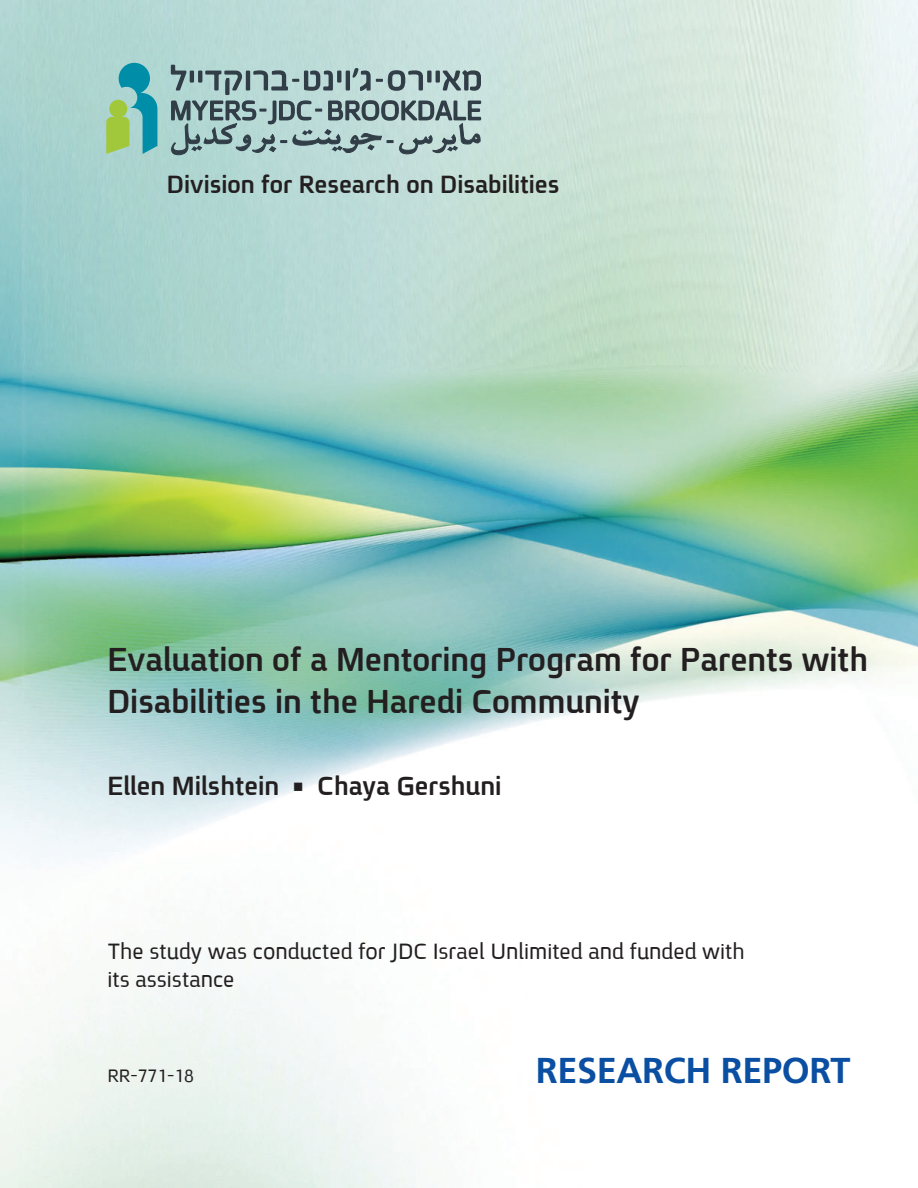
<style>
.page{position:relative;width:918px;height:1188px;background:#fff}
.page>*{position:absolute;margin:0;border:0;box-sizing:border-box;transform-origin:0 0}
.t1{font:700 36px/42px "Fb Spoiler Eng";color:#231f20}
.t2{font:700 36px "Frutiger";letter-spacing:-.01em;color:#0a4fa2}
.t3{font:700 28.5px "Fb Spoiler Eng";color:#231f20}
.t4{font:700 27px "Fb Spoiler Eng";color:#231f20}
.t5{font:24px/28.5px "Fb Spoiler Eng";color:#231f20}
.t6{font:19.5px "Fb Spoiler Eng";color:#231f20}
.s1{font-family:"Minion Pro";font-weight:400}
</style>
<div class="page">
<img style="left:0;top:0;width:918px;height:1188px">
<svg style="left:106px;top:63px;width:51px;height:91px;background:#6fb9a2"></svg>
<svg style="left:170px;top:64px;width:312px;height:91px;background:#97b1b1"></svg>
<p class="t4" style="left:167px;top:171px;width:394px">Division for Research on Disabilities</p>
<p class="t1" style="left:107px;top:642px;width:762px">Evaluation of a Mentoring Program for Parents with<br>Disabilities in the Haredi Community</p>
<p class="t3" style="left:107px;top:772px;width:396px">Ellen Milshtein <span class="s1">■</span> Chaya Gershuni</p>
<p class="t5" style="left:107px;top:939px;width:639px">The study was conducted for JDC Israel Unlimited and funded with its assistance</p>
<p class="t6" style="left:107px;top:1067px;width:88px">RR-771-18</p>
<p class="t2" style="left:536px;top:1049px;width:316px">RESEARCH REPORT</p>
</div>
